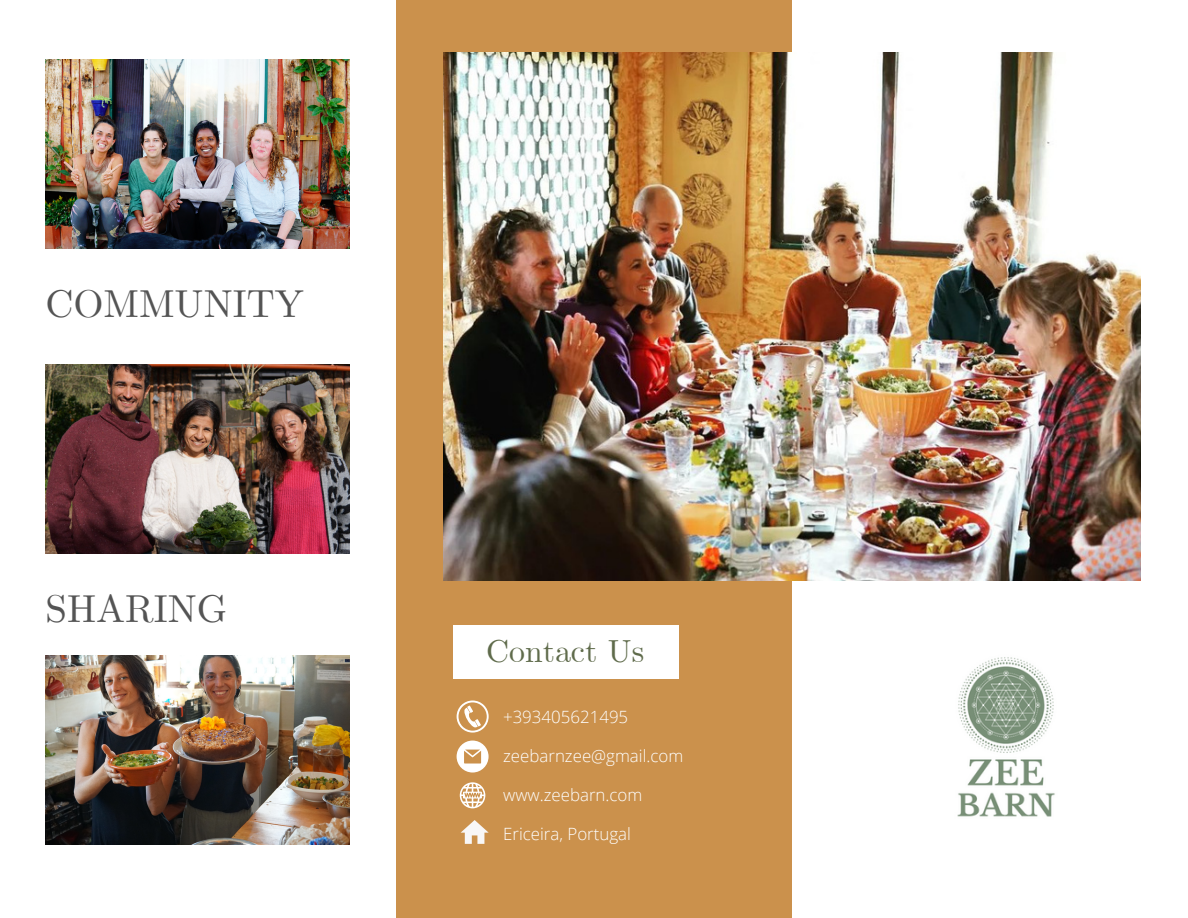
<style>
.page{position:relative;width:1188px;height:918px;background:#fff}
.page>*{position:absolute;margin:0;border:0;box-sizing:border-box;transform-origin:0 0}
.t1{font:38.85px "CMU Serif";color:#545454}
.t2{font:31.8px "CMU Serif";color:#5f6b4b}
.t3{font:300 16.95px "Open Sans";color:#fff}
</style>
<div class="page">
<img style="left:46px;top:59px;width:303px;height:189px">
<img style="left:46px;top:364px;width:303px;height:189px">
<div style="left:396px;top:0;width:396px;height:918px;background:#cb914c"></div>
<img style="left:443px;top:52px;width:698px;height:529px">
<svg style="left:457px;top:701px;width:32px;height:32px"></svg>
<svg style="left:457px;top:741px;width:31px;height:31px"></svg>
<svg style="left:461px;top:820px;width:28px;height:24px"></svg>
<svg style="left:460px;top:782px;width:25px;height:26px"></svg>
<div style="left:453px;top:626px;width:226px;height:53px;background:#fff"></div>
<img style="left:897px;top:631px;width:219px;height:219px;border-radius:87px">
<img style="left:46px;top:655px;width:303px;height:189px">
<h1 class="t1" style="left:46px;top:280px;width:260px">COMMUNITY</h1>
<h1 class="t1" style="left:46px;top:586px;width:183px">SHARING</h1>
<p class="t2" style="left:486px;top:632px;width:159px">Contact Us</p>
<h2 class="t3" style="left:503px;top:705px;width:127px">+393405621495</h2>
<p class="t3" style="left:503px;top:744px;width:182px">zeebarnzee@gmail.com</p>
<p class="t3" style="left:503px;top:783px;width:141px">www.zeebarn.com</p>
<p class="t3" style="left:503px;top:822px;width:129px">Ericeira, Portugal</p>
</div>
